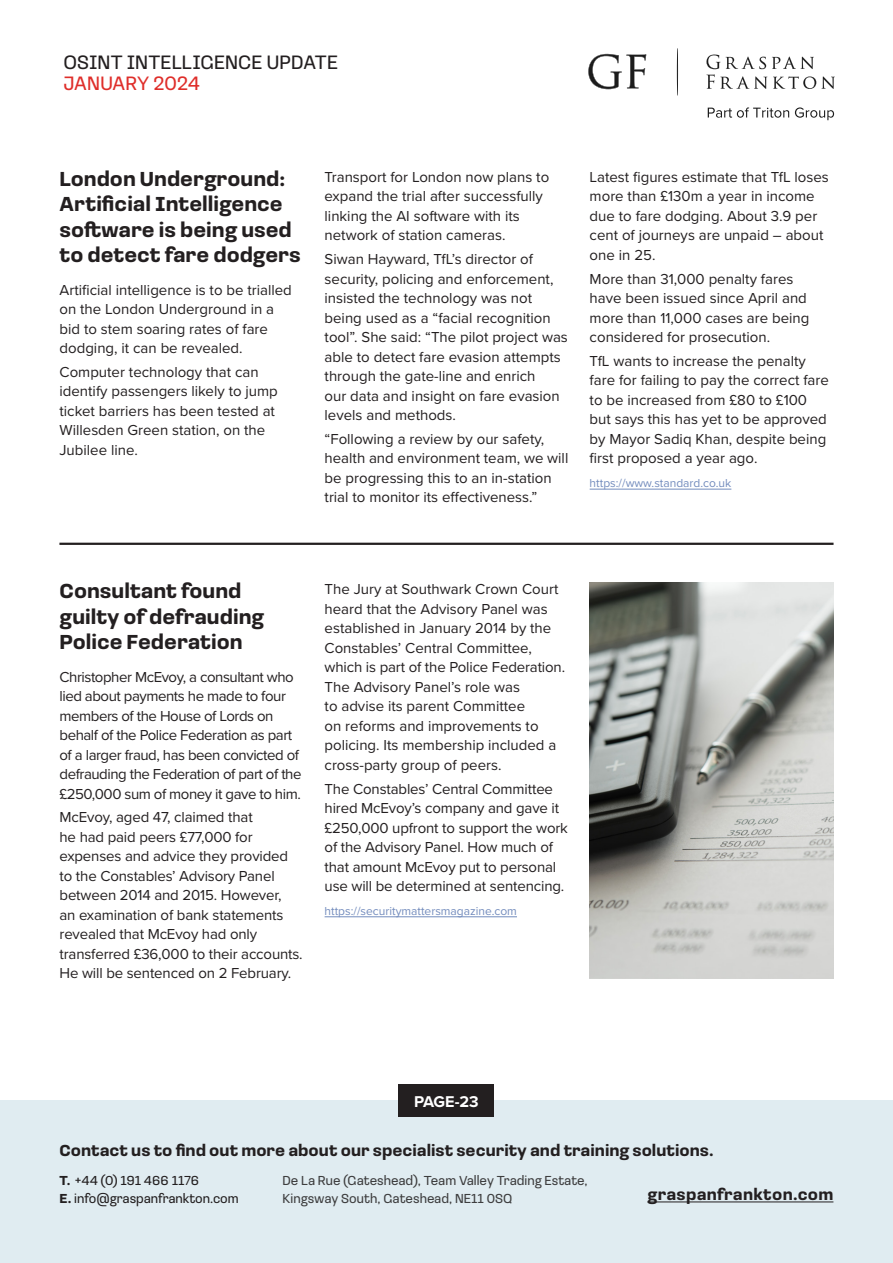
<style>
.page{position:relative;width:893px;height:1263px;background:#fff}
.page>*{position:absolute;margin:0;border:0;box-sizing:border-box;transform-origin:0 0}
.t1{font:700 21px/25.5px "Loos Normal";color:#231f20}
.t2{font:20.1px "Loos Normal";color:#231f20}
.t3{font:20.1px "Loos Normal";letter-spacing:.005em;color:#df2e2a}
.t4{font:700 16.5px "Loos Normal";color:#231f20}
.t5{font:700 16.5px "Loos Normal";letter-spacing:.02em;color:#231f20}
.t6{font:700 16.2px "Proxima Nova";letter-spacing:-.015em;color:#fff}
.t7{font:15px/19.5px "Proxima Nova";color:#231f20}
.t8{font:15px/19.5px "Proxima Nova";letter-spacing:-.03em;color:#231f20}
.t9{font:13.5px/18px "Loos Normal";color:#3e3e3f}
.t10{font:13.5px/18px "Loos Normal";color:#231f20}
.t11{font:12px "Proxima Nova";color:#738cbd}
.s1{font-weight:700}
</style>
<div class="page">
<div style="left:0;top:1100px;width:893px;height:163px;background:#e0ecf1"></div>
<svg style="left:708px;top:107px;width:81px;height:11px"></svg>
<svg style="left:795px;top:107px;width:39px;height:13px"></svg>
<svg style="left:706px;top:55px;width:129px;height:34px"></svg>
<svg style="left:588px;top:54px;width:58px;height:35px"></svg>
<svg style="left:677px;top:48px;width:1px;height:47px"></svg>
<hr style="left:647px;top:1201px;width:186px;height:1px;background:#231f20">
<div style="left:398px;top:1084px;width:96px;height:32px;background:#231f20"></div>
<hr style="left:590px;top:489px;width:141px;height:1px;background:#738cbd">
<hr style="left:325px;top:916px;width:192px;height:1px;background:#738cbd">
<img style="left:590px;top:582px;width:243px;height:397px">
<hr style="left:59px;top:543px;width:774px;height:2px;background:#231f20">
<h2 class="t2" style="left:63px;top:48px;width:276px">OSINT INTELLIGENCE UPDATE</h2>
<h2 class="t3" style="left:63px;top:69px;width:138px">JANUARY 2024</h2>
<p class="t1" style="left:60px;top:165px;width:243px">London Underground:<br>Artificial Intelligence software is being used to detect fare dodgers</p>
<p class="t7" style="left:60px;top:279px;width:234px">Artificial intelligence is to be trialled on the London Underground in a bid to stem soaring rates of fare dodging, it can be revealed.</p>
<p class="t7" style="left:60px;top:361px;width:220px">Computer technology that can identify passengers likely to jump ticket barriers has been tested at<br>Willesden Green station, on the<br>Jubilee line.</p>
<p class="t7" style="left:325px;top:167px;width:226px">Transport for London now plans to expand the trial after successfully linking the AI software with its network of station cameras.</p>
<p class="t7" style="left:325px;top:249px;width:245px">Siwan Hayward, TfL’s director of security, policing and enforcement, insisted the technology was not being used as a “facial recognition tool”. She said: “The pilot project was able to detect fare evasion attempts through the gate-line and enrich<br>our data and insight on fare evasion levels and methods.</p>
<p class="t7" style="left:325px;top:429px;width:245px">“Following a review by our safety, health and environment team, we will be progressing this to an in-station trial to monitor its effectiveness.”</p>
<p class="t7" style="left:590px;top:167px;width:241px">Latest figures estimate that TfL loses more than £130m a year in income due to fare dodging. About 3.9 per cent of journeys are unpaid – about one in 25.</p>
<p class="t7" style="left:590px;top:268px;width:221px">More than 31,000 penalty fares have been issued since April and more than 11,000 cases are being considered for prosecution.</p>
<p class="t7" style="left:590px;top:351px;width:241px">TfL wants to increase the penalty fare for failing to pay the correct fare to be increased from £80 to £100 but says this has yet to be approved by Mayor Sadiq Khan, despite being first proposed a year ago.</p>
<p class="t11" style="left:590px;top:474px;width:143px">https://www.standard.co.uk</p>
<p class="t1" style="left:60px;top:577px;width:206px">Consultant found guilty of defrauding<br>Police Federation</p>
<p class="t8" style="left:60px;top:666px;width:244px">Christopher McEvoy, a consultant who lied about payments he made to four members of the House of Lords on behalf of the Police Federation as part of a larger fraud, has been convicted of defrauding the Federation of part of the £250,000 sum of money it gave to him.</p>
<p class="t7" style="left:60px;top:807px;width:245px">McEvoy, aged 47, claimed that<br>he had paid peers £77,000 for expenses and advice they provided to the Constables’ Advisory Panel between 2014 and 2015. However,<br>an examination of bank statements revealed that McEvoy had only transferred £36,000 to their accounts.<br>He will be sentenced on 2 February.</p>
<p class="t7" style="left:325px;top:579px;width:242px">The Jury at Southwark Crown Court heard that the Advisory Panel was established in January 2014 by the<br>Constables’ Central Committee, which is part of the Police Federation.<br>The Advisory Panel’s role was<br>to advise its parent Committee<br>on reforms and improvements to policing. Its membership included a cross-party group of peers.</p>
<p class="t7" style="left:325px;top:778px;width:245px">The Constables’ Central Committee hired McEvoy’s company and gave it £250,000 upfront to support the work of the Advisory Panel. How much of that amount McEvoy put to personal use will be determined at sentencing.</p>
<p class="t11" style="left:325px;top:902px;width:194px">https://securitymattersmagazine.com</p>
<p class="t6" style="left:414px;top:1089px;width:66px">PAGE-23</p>
<p class="t4" style="left:60px;top:1139px;width:656px">Contact us to find out more about our specialist security and training solutions.</p>
<p class="t10" style="left:60px;top:1171px;width:181px"><span class="s1">T.</span> +44 (0) 191 466 1176<br><span class="s1">E.</span> info@graspanfrankton.com</p>
<p class="t9" style="left:283px;top:1171px;width:307px">De La Rue (Gateshead), Team Valley Trading Estate,<br>Kingsway South, Gateshead, NE11 0SQ</p>
<p class="t5" style="left:647px;top:1183px;width:187px">graspanfrankton.com</p>
</div>
